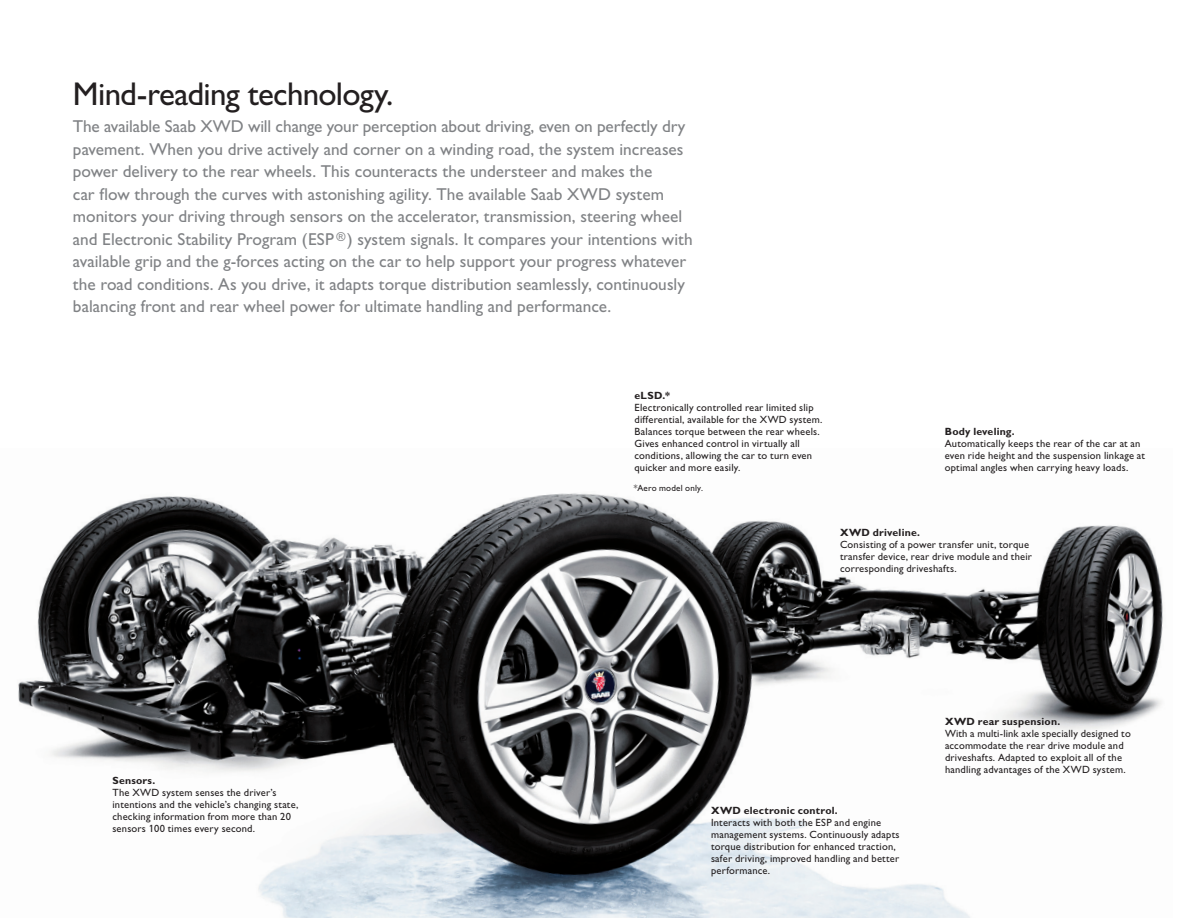
<style>
.page{position:relative;width:1188px;height:918px;background:#fff}
.page>*{position:absolute;margin:0;border:0;box-sizing:border-box;transform-origin:0 0}
.t1{font:33px "Gill Sans For Saab";letter-spacing:-.025em;color:#231f20}
.t2{font:17.25px/22.5px "Gill Sans For Saab";color:#808285}
.t3{font:10.5px/12px "Gill Sans For Saab";letter-spacing:.02em;color:#231f20}
.t4{font:700 10.5px "Gill Sans For Saab";letter-spacing:.02em;color:#231f20}
.t5{font:9px "Gill Sans For Saab";letter-spacing:.02em;color:#231f20}
</style>
<div class="page">
<img style="left:18px;top:493px;width:1145px;height:425px">
<h1 class="t1" style="left:73px;top:75px;width:322px">Mind-reading technology.</h1>
<p class="t2" style="left:73px;top:115px;width:621px">The available Saab XWD will change your perception about driving, even on perfectly dry pavement. When you drive actively and corner on a winding road, the system increases power delivery to the rear wheels. This counteracts the understeer and makes the<br>car flow through the curves with astonishing agility. The available Saab XWD system monitors your driving through sensors on the accelerator, transmission, steering wheel and Electronic Stability Program (ESP <sup>®</sup>) system signals. It compares your intentions with available grip and the g-forces acting on the car to help support your progress whatever the road conditions. As you drive, it adapts torque distribution seamlessly, continuously balancing front and rear wheel power for ultimate handling and performance.</p>
<p class="t4" style="left:634px;top:389px;width:37px">eLSD.*</p>
<p class="t3" style="left:634px;top:401px;width:190px">Electronically controlled rear limited slip differential, available for the XWD system.<br>Balances torque between the rear wheels.<br>Gives enhanced control in virtually all conditions, allowing the car to turn even quicker and more easily.</p>
<p class="t5" style="left:634px;top:482px;width:71px">*Aero model only.</p>
<p class="t4" style="left:945px;top:425px;width:71px">Body leveling.</p>
<p class="t3" style="left:945px;top:438px;width:202px">Automatically keeps the rear of the car at an even ride height and the suspension linkage at optimal angles when carrying heavy loads.</p>
<p class="t4" style="left:840px;top:526px;width:81px">XWD driveline.</p>
<p class="t3" style="left:840px;top:538px;width:193px">Consisting of a power transfer unit, torque transfer device, rear drive module and their corresponding driveshafts.</p>
<p class="t4" style="left:112px;top:775px;width:44px">Sensors.</p>
<p class="t3" style="left:112px;top:787px;width:187px">The XWD system senses the driver’s intentions and the vehicle’s changing state, checking information from more than 20 sensors 100 times every second.</p>
<p class="t4" style="left:711px;top:804px;width:128px">XWD electronic control.</p>
<p class="t3" style="left:711px;top:816px;width:190px">Interacts with both the ESP and engine management systems. Continuously adapts torque distribution for enhanced traction, safer driving, improved handling and better performance.</p>
<p class="t4" style="left:945px;top:715px;width:117px">XWD rear suspension.</p>
<p class="t3" style="left:945px;top:727px;width:187px">With a multi-link axle specially designed to accommodate the rear drive module and driveshafts. Adapted to exploit all of the handling advantages of the XWD system.</p>
</div>
